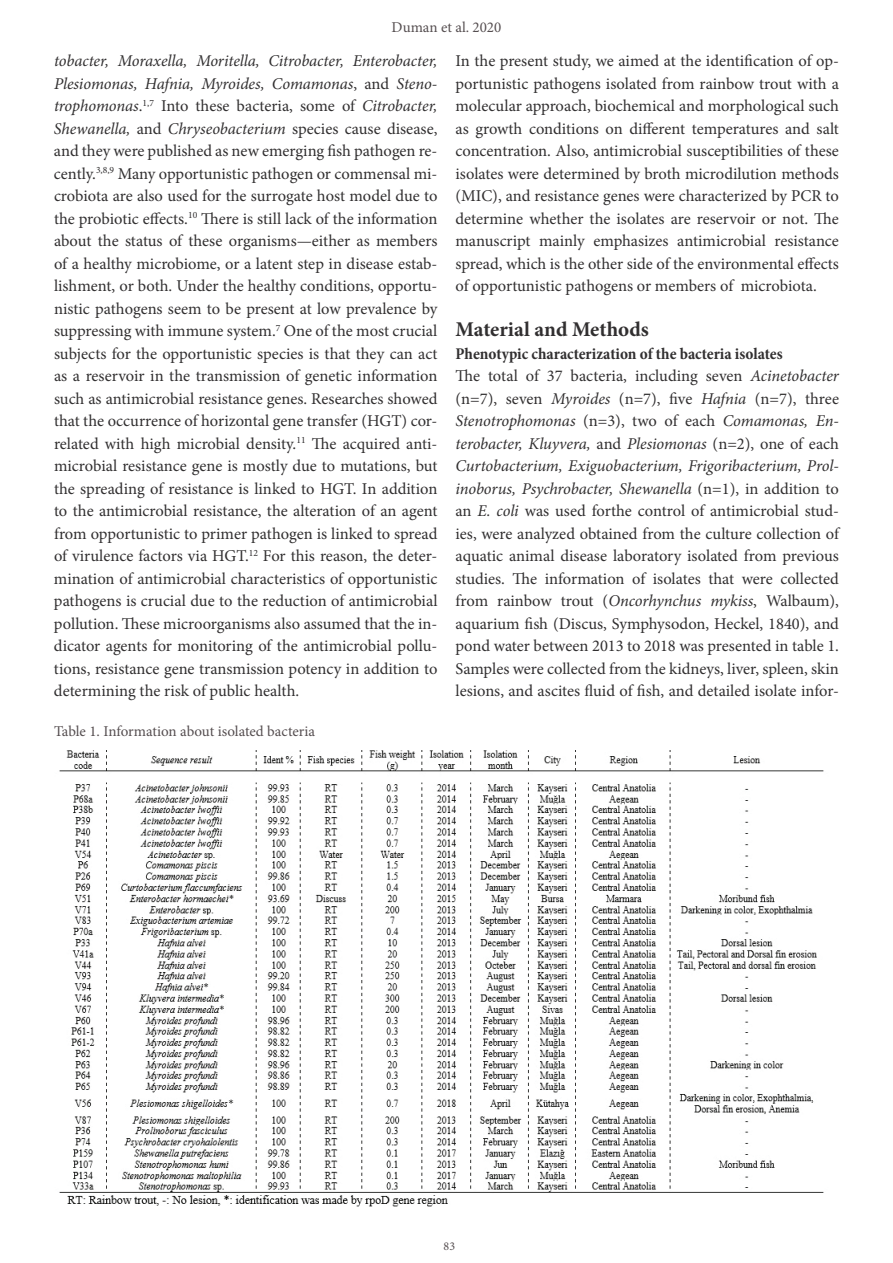
<style>
.page{position:relative;width:893px;height:1263px;background:#fff}
.page>*{position:absolute;margin:0;border:0;box-sizing:border-box;transform-origin:0 0}
.t1{font:700 21px "Minion Pro";color:#312f30}
.t2{font:16.5px/22.5px "Minion Pro";color:#312f30;text-align:justify}
.t3{font:15px "Minion Pro";color:#554e50}
.t4{font:12px "Minion Pro";color:#554e50}
.s1{font-style:italic}
.s2{font-weight:700;font-stretch:condensed}
</style>
<div class="page">
<img style="left:59px;top:751px;width:765px;height:456px">
<p class="t3" style="left:392px;top:17px;width:111px">Duman et al. 2020</p>
<p class="t2" style="left:54px;top:50px;width:385px"><span class="s1">tobacter, Moraxella, Moritella, Citrobacter, Enterobacter, Plesiomonas, Hafnia, Myroides, Comamonas</span>, and <span class="s1">Steno&shy;trophomonas</span>.<sup>1,7</sup> Into these bacteria, some of <span class="s1">Citrobacter, Shewanella,</span> and <span class="s1">Chryseobacterium</span> species cause disease, and they were published as new emerging fish pathogen re&shy;cently.<sup>3,8,9</sup> Many opportunistic pathogen or commensal mi&shy;crobiota are also used for the surrogate host model due to the probiotic effects.<sup>10</sup> There is still lack of the information about the status of these organisms—either as members of a healthy microbiome, or a latent step in disease estab&shy;lishment, or both. Under the healthy conditions, opportu&shy;nistic pathogens seem to be present at low prevalence by suppressing with immune system.<sup>7</sup> One of the most crucial subjects for the opportunistic species is that they can act as a reservoir in the transmission of genetic information such as antimicrobial resistance genes. Researches showed that the occurrence of horizontal gene transfer (HGT) cor&shy;related with high microbial density.<sup>11</sup> The acquired anti&shy;microbial resistance gene is mostly due to mutations, but the spreading of resistance is linked to HGT. In addition to the antimicrobial resistance, the alteration of an agent from opportunistic to primer pathogen is linked to spread of virulence factors via HGT.<sup>12</sup> For this reason, the deter&shy;mination of antimicrobial characteristics of opportunistic pathogens is crucial due to the reduction of antimicrobial pollution. These microorganisms also assumed that the in&shy;dicator agents for monitoring of the antimicrobial pollu&shy;tions, resistance gene transmission potency in addition to determining the risk of public health.</p>
<p class="t2" style="left:455px;top:50px;width:385px">In the present study, we aimed at the identification of op&shy;portunistic pathogens isolated from rainbow trout with a molecular approach, biochemical and morphological such as growth conditions on different temperatures and salt concentration. Also, antimicrobial susceptibilities of these isolates were determined by broth microdilution methods (MIC), and resistance genes were characterized by PCR to determine whether the isolates are reservoir or not. The manuscript mainly emphasizes antimicrobial resistance spread, which is the other side of the environmental effects of opportunistic pathogens or members of microbiota.</p>
<p class="t1" style="left:455px;top:314px;width:195px">Material and Methods</p>
<p class="t2" style="left:455px;top:342px;width:385px;text-align:left"><span class="s2">Phenotypic characterization of the bacteria isolates<br></span>The total of 37 bacteria, including seven <span class="s1">Acinetobacter </span>(n=7), seven <span class="s1">Myroides</span> (n=7), five <span class="s1">Hafnia</span> (n=7), three <span class="s1">Stenotrophomonas</span> (n=3), two of each <span class="s1">Comamonas, En&shy;terobacter, Kluyvera,</span> and <span class="s1">Plesiomonas</span> (n=2), one of each <span class="s1">Curtobacterium, Exiguobacterium, Frigoribacterium, Prol&shy;inoborus, Psychrobacter, Shewanella</span> (n=1), in addition to an <span class="s1">E. coli</span> was used forthe control of antimicrobial stud&shy;ies, were analyzed obtained from the culture collection of aquatic animal disease laboratory isolated from previous studies. The information of isolates that were collected from rainbow trout (<span class="s1">Oncorhynchus mykiss</span>, Walbaum), aquarium fish (Discus, Symphysodon, Heckel, 1840), and pond water between 2013 to 2018 was presented in table 1.<br>Samples were collected from the kidneys, liver, spleen, skin lesions, and ascites fluid of fish, and detailed isolate infor-</p>
<p class="t3" style="left:54px;top:721px;width:263px">Table 1. Information about isolated bacteria</p>
<p class="t4" style="left:444px;top:1238px;width:13px">83</p>
</div>
